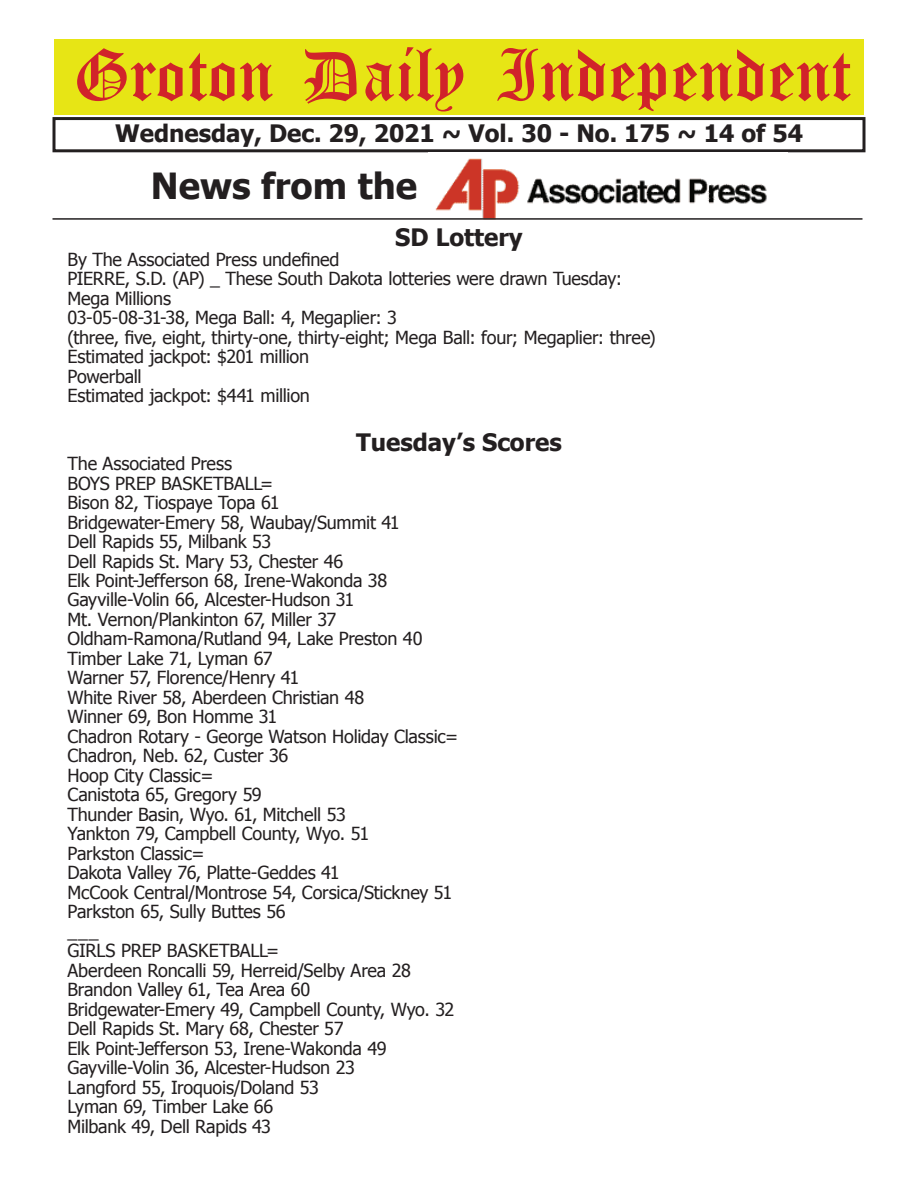
<style>
.page{position:relative;width:918px;height:1188px;background:#fff}
.page>*{position:absolute;margin:0;border:0;box-sizing:border-box;transform-origin:0 0}
.t1{font:54px "Old English Five";color:#d1232a}
.t2{font:700 36px "Tahoma";color:#231f20}
.t3{font:700 24px "Tahoma";color:#231f20}
.t4{font:18px/19.5px "Tahoma";letter-spacing:-.015em;color:#231f20}
</style>
<div class="page">
<div style="left:52px;top:117px;width:814px;height:35px;border:3px solid #231f20"></div>
<div style="left:54px;top:40px;width:810px;height:75px;background:#e7e515"></div>
<img style="left:435px;top:158px;width:332px;height:60px">
<hr style="left:52px;top:218px;width:810px;height:2px;background:#231f20">
<h1 class="t1" style="left:73px;top:50px;width:779px">Groton Daily Independent</h1>
<h3 class="t3" style="left:115px;top:116px;width:689px">Wednesday, Dec. 29, 2021 ~ Vol. 30 - No. 175 ~ 14 of 54</h3>
<h2 class="t2" style="left:151px;top:161px;width:268px">News from the</h2>
<h3 class="t3" style="left:395px;top:221px;width:129px">SD Lottery</h3>
<p class="t4" style="left:68px;top:249px;width:590px">By The Associated Press undefined<br>PIERRE, S.D. (AP) _ These South Dakota lotteries were drawn Tuesday:<br>Mega Millions<br>03-05-08-31-38, Mega Ball: 4, Megaplier: 3<br>(three, five, eight, thirty-one, thirty-eight; Mega Ball: four; Megaplier: three)<br>Estimated jackpot: $201 million<br>Powerball<br>Estimated jackpot: $441 million</p>
<h3 class="t3" style="left:356px;top:425px;width:207px">Tuesday’s Scores</h3>
<p class="t4" style="left:68px;top:453px;width:392px">The Associated Press<br>BOYS PREP BASKETBALL=<br>Bison 82, Tiospaye Topa 61<br>Bridgewater-Emery 58, Waubay/Summit 41<br>Dell Rapids 55, Milbank 53<br>Dell Rapids St. Mary 53, Chester 46<br>Elk Point-Jefferson 68, Irene-Wakonda 38<br>Gayville-Volin 66, Alcester-Hudson 31<br>Mt. Vernon/Plankinton 67, Miller 37<br>Oldham-Ramona/Rutland 94, Lake Preston 40<br>Timber Lake 71, Lyman 67<br>Warner 57, Florence/Henry 41<br>White River 58, Aberdeen Christian 48<br>Winner 69, Bon Homme 31<br>Chadron Rotary - George Watson Holiday Classic=<br>Chadron, Neb. 62, Custer 36<br>Hoop City Classic=<br>Canistota 65, Gregory 59<br>Thunder Basin, Wyo. 61, Mitchell 53<br>Yankton 79, Campbell County, Wyo. 51<br>Parkston Classic=<br>Dakota Valley 76, Platte-Geddes 41<br>McCook Central/Montrose 54, Corsica/Stickney 51<br>Parkston 65, Sully Buttes 56<br>___<br>GIRLS PREP BASKETBALL=<br>Aberdeen Roncalli 59, Herreid/Selby Area 28<br>Brandon Valley 61, Tea Area 60<br>Bridgewater-Emery 49, Campbell County, Wyo. 32<br>Dell Rapids St. Mary 68, Chester 57<br>Elk Point-Jefferson 53, Irene-Wakonda 49<br>Gayville-Volin 36, Alcester-Hudson 23<br>Langford 55, Iroquois/Doland 53<br>Lyman 69, Timber Lake 66<br>Milbank 49, Dell Rapids 43</p>
</div>
